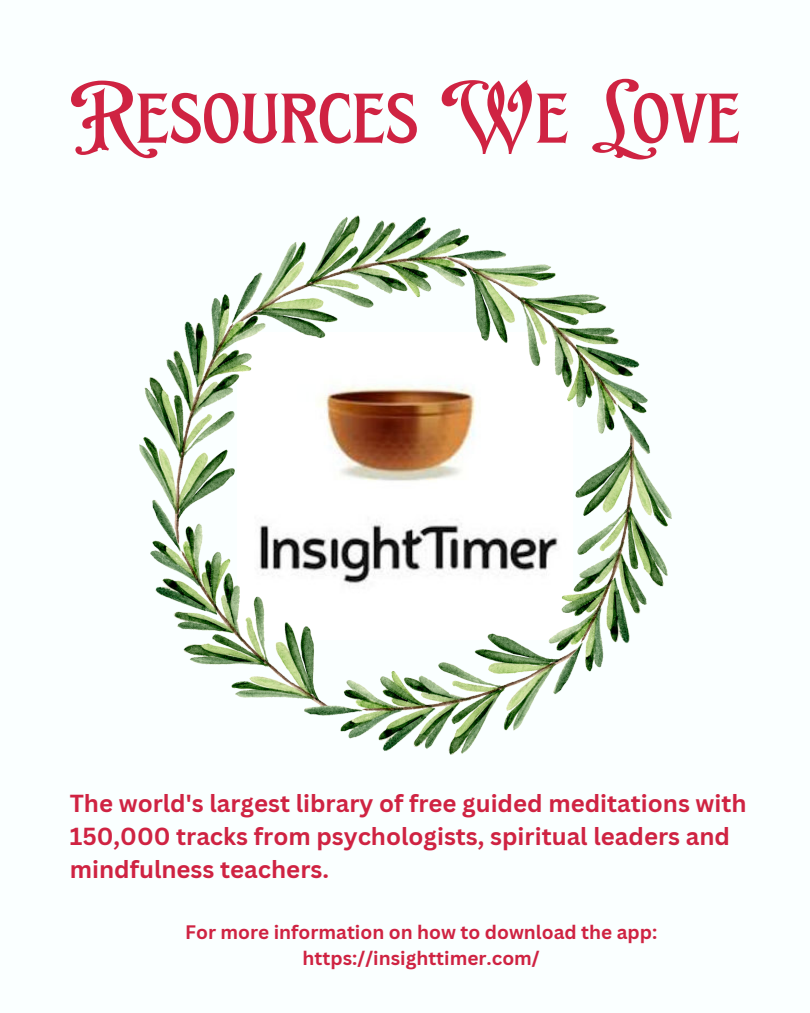
<style>
.page{position:relative;width:810px;height:1013px;background:#fff}
.page>*{position:absolute;margin:0;border:0;box-sizing:border-box;transform-origin:0 0}
.t1{font:85.9px "EFCO Brookshire";color:#cf2342}
.t2{font:700 24px/33px "Canva Sans";color:#cf2342}
.t3{font:700 19px/26.2px "Canva Sans";color:#cf2342;text-align:center}
</style>
<div class="page">
<div style="left:0;top:0;width:810px;height:1012px;background:#faffff"></div>
<img style="left:139px;top:215px;width:532px;height:539px">
<h1 class="t1" style="left:70px;top:63px;width:672px">Resources We Love</h1>
<p class="t2" style="left:70px;top:787px;width:678px">The world's largest library of free guided meditations with<br>150,000 tracks from psychologists, spiritual leaders and mindfulness teachers.</p>
<p class="t3" style="left:185px;top:919px;width:474px">For more information on how to download the app: https://insighttimer.com/</p>
</div>
